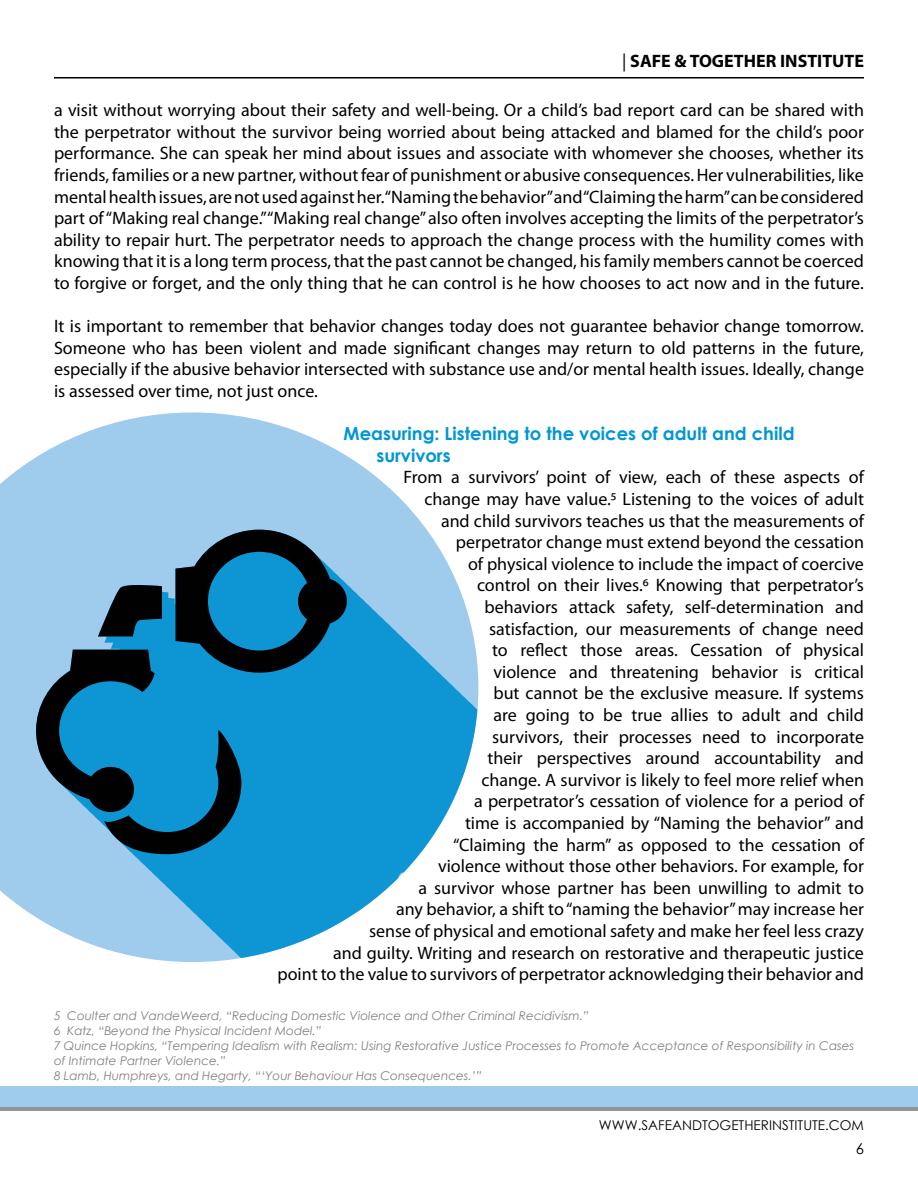
<style>
.page{position:relative;width:918px;height:1188px;background:#fff}
.page>*{position:absolute;margin:0;border:0;box-sizing:border-box;transform-origin:0 0}
.t1{font:18px/21.6px "Myriad Pro";color:#000;text-align:justify}
.t2{font:700 18px/21.6px "Century Gothic";color:#0096d6}
.t3{font:700 18px "Myriad Pro";color:#000}
.t4{font:15px "Century Gothic";color:#000}
.t5{font:13.5px "Century Gothic";color:#000}
.t6{font:italic 12px/15px "Century Gothic";color:#808080}
.s1{font-weight:400}
</style>
<div class="page">
<hr style="left:54px;top:77px;width:810px;height:2px;background:#000">
<div style="left:0;top:1091px;width:918px;height:20px;background:#939598"></div>
<div style="left:0;top:1086px;width:918px;height:21px;background:#9fcbed"></div>
<svg style="left:0;top:413px;width:478px;height:549px;fill:#9fcbed"></svg>
<svg style="left:36px;top:530px;width:441px;height:428px"></svg>
<svg style="left:36px;top:530px;width:311px;height:324px;background:#2a7da5"></svg>
<p class="t3" style="left:622px;top:50px;width:243px"><span class="s1">|</span> SAFE &amp; TOGETHER INSTITUTE</p>
<p class="t1" style="left:54px;top:99px;width:812px">a visit without worrying about their safety and well-being. Or a child’s bad report card can be shared with the perpetrator without the survivor being worried about being attacked and blamed for the child’s poor performance. She can speak her mind about issues and associate with whomever she chooses, whether its friends, families or a new partner, without fear of punishment or abusive consequences. Her vulnerabilities, like mental health issues, are not used against her. “Naming the behavior” and “Claiming the harm” can be considered part of “Making real change.” “Making real change” also often involves accepting the limits of the perpetrator’s ability to repair hurt. The perpetrator needs to approach the change process with the humility comes with knowing that it is a long term process, that the past cannot be changed, his family members cannot be coerced to forgive or forget, and the only thing that he can control is he how chooses to act now and in the future.</p>
<p class="t1" style="left:54px;top:315px;width:812px">It is important to remember that behavior changes today does not guarantee behavior change tomorrow.<br>Someone who has been violent and made significant changes may return to old patterns in the future, especially if the abusive behavior intersected with substance use and/or mental health issues. Ideally, change is assessed over time, not just once.</p>
<p class="t2" style="left:376px;top:422px;width:420px;text-indent:-33px">Measuring: Listening to the voices of adult and child survivors</p>
<p class="t1" style="left:278px;top:466px;width:588px;text-align:right">From a survivors’ point of view, each of these aspects of<br>change may have value.5 Listening to the voices of adult<br>and child survivors teaches us that the measurements of<br>perpetrator change must extend beyond the cessation<br>of physical violence to include the impact of coercive<br>control on their lives.6 Knowing that perpetrator’s<br>behaviors attack safety, self-determination and<br>satisfaction, our measurements of change need<br>to reflect those areas. Cessation of physical<br>violence and threatening behavior is critical<br>but cannot be the exclusive measure. If systems<br>are going to be true allies to adult and child<br>survivors, their processes need to incorporate<br>their perspectives around accountability and<br>change. A survivor is likely to feel more relief when<br>a perpetrator’s cessation of violence for a period of<br>time is accompanied by “Naming the behavior” and<br>“Claiming the harm” as opposed to the cessation of<br>violence without those other behaviors. For example, for<br>a survivor whose partner has been unwilling to admit to<br>any behavior, a shift to “naming the behavior” may increase her<br>sense of physical and emotional safety and make her feel less crazy<br>and guilty. Writing and research on restorative and therapeutic justice<br>point to the value to survivors of perpetrator acknowledging their behavior and</p>
<p class="t6" style="left:54px;top:1008px;width:802px">5 Coulter and VandeWeerd, “Reducing Domestic Violence and Other Criminal Recidivism.”<br>6 Katz, “Beyond the Physical Incident Model.”<br>7 Quince Hopkins, “Tempering Idealism with Realism: Using Restorative Justice Processes to Promote Acceptance of Responsibility in Cases of Intimate Partner Violence.”<br>8 Lamb, Humphreys, and Hegarty, “‘Your Behaviour Has Consequences.’”</p>
<p class="t5" style="left:599px;top:1116px;width:267px">WWW.SAFEANDTOGETHERINSTITUTE.COM</p>
<p class="t4" style="left:856px;top:1138px;width:10px">6</p>
</div>
